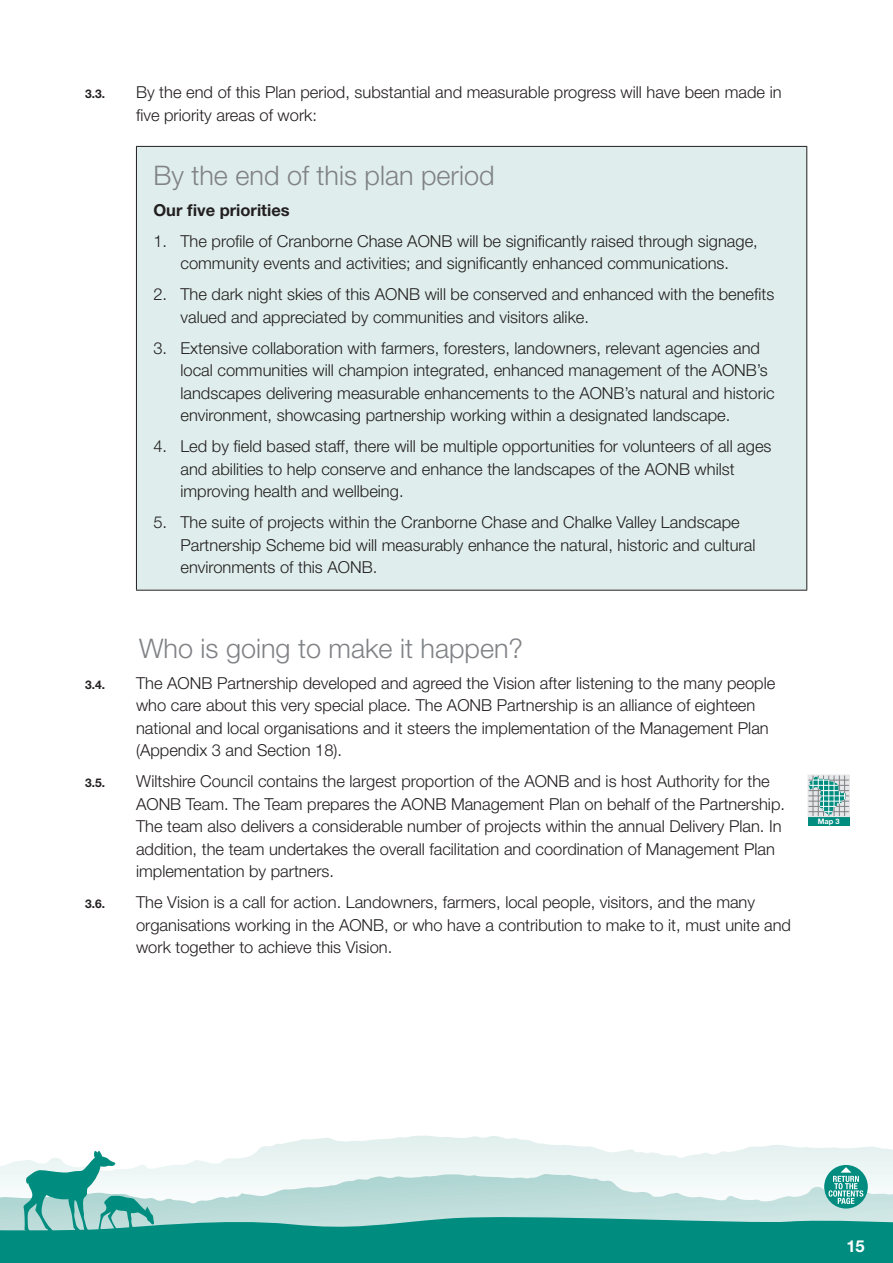
<style>
.page{position:relative;width:893px;height:1263px;background:#fff}
.page>*{position:absolute;margin:0;border:0;box-sizing:border-box;transform-origin:0 0}
.Sub_Heading{font:300 27px "Helvetica Neue LT";color:#808285}
.Text_indent{font:300 16.5px/22.5px "Helvetica Neue LT";color:#231f20}
.Body_Text{font:700 16.5px "Helvetica Neue LT";color:#231f20}
.t1{font:700 16.5px "Helvetica Neue LT";color:#fff}
.Text_indent-2{font:700 12px "Helvetica Neue LT";color:#231f20}
.Body_Text_no_indent{font:700 7.5px "Helvetica Neue LT";color:#fff}
</style>
<div class="page">
<div style="left:136px;top:146px;width:671px;height:444px;background:#dfeeec"></div>
<hr style="left:136px;top:146px;width:671px;height:1px;background:#231f20">
<hr style="left:136px;top:147px;width:1px;height:443px;background:#231f20">
<hr style="left:806px;top:147px;width:1px;height:443px;background:#231f20">
<hr style="left:136px;top:590px;width:671px;height:1px;background:#231f20">
<div style="left:808px;top:816px;width:41px;height:9px;background:#008c7f"></div>
<svg style="left:846px;top:777px;width:1px;height:38px"></svg>
<hr style="left:808px;top:811px;width:41px;height:1px;background:#808285">
<hr style="left:808px;top:796px;width:41px;height:1px;background:#808285">
<hr style="left:808px;top:785px;width:41px;height:1px;background:#808285">
<hr style="left:808px;top:801px;width:41px;height:1px;background:#808285">
<hr style="left:808px;top:780px;width:41px;height:1px;background:#808285">
<hr style="left:808px;top:806px;width:41px;height:1px;background:#808285">
<hr style="left:808px;top:790px;width:41px;height:1px;background:#808285">
<div style="left:808px;top:775px;width:41px;height:42px;border:1px solid #e6e7e9"></div>
<svg style="left:809px;top:777px;width:37px;height:38px"></svg>
<svg style="left:0;top:1135px;width:893px;height:128px"></svg>
<p class="Text_indent-2" style="left:85px;top:86px;width:22px">3.3.</p>
<p class="Text_indent" style="left:136px;top:81px;width:647px">By the end of this Plan period, substantial and measurable progress will have been made in five priority areas of work:</p>
<p class="Sub_Heading" style="left:153px;top:158px;width:343px">By the end of this plan period</p>
<p class="Body_Text" style="left:153px;top:199px;width:138px">Our five priorities</p>
<p class="Text_indent" style="left:153px;top:229px;width:606px;text-align:center">1. The profile of Cranborne Chase AONB will be significantly raised through signage, community events and activities; and significantly enhanced communications.</p>
<p class="Text_indent" style="left:180px;top:283px;width:595px;text-indent:-27px">2. The dark night skies of this AONB will be conserved and enhanced with the benefits valued and appreciated by communities and visitors alike.</p>
<p class="Text_indent" style="left:180px;top:336px;width:596px;text-indent:-27px">3. Extensive collaboration with farmers, foresters, landowners, relevant agencies and local communities will champion integrated, enhanced management of the AONB’s landscapes delivering measurable enhancements to the AONB’s natural and historic environment, showcasing partnership working within a designated landscape.</p>
<p class="Text_indent" style="left:180px;top:435px;width:593px;text-indent:-27px">4. Led by field based staff, there will be multiple opportunities for volunteers of all ages and abilities to help conserve and enhance the landscapes of the AONB whilst improving health and wellbeing.</p>
<p class="Text_indent" style="left:180px;top:511px;width:576px;text-indent:-27px">5. The suite of projects within the Cranborne Chase and Chalke Valley Landscape<br>Partnership Scheme bid will measurably enhance the natural, historic and cultural environments of this AONB.</p>
<p class="Sub_Heading" style="left:139px;top:631px;width:386px">Who is going to make it happen?</p>
<p class="Text_indent-2" style="left:85px;top:677px;width:22px">3.4.</p>
<p class="Text_indent" style="left:136px;top:671px;width:641px">The AONB Partnership developed and agreed the Vision after listening to the many people who care about this very special place. The AONB Partnership is an alliance of eighteen national and local organisations and it steers the implementation of the Management Plan (Appendix 3 and Section 18).</p>
<p class="Text_indent-2" style="left:85px;top:775px;width:22px">3.5.</p>
<p class="Text_indent" style="left:136px;top:770px;width:650px">Wiltshire Council contains the largest proportion of the AONB and is host Authority for the AONB Team. The Team prepares the AONB Management Plan on behalf of the Partnership.<br>The team also delivers a considerable number of projects within the annual Delivery Plan. In addition, the team undertakes the overall facilitation and coordination of Management Plan implementation by partners.</p>
<p class="Text_indent-2" style="left:85px;top:896px;width:22px">3.6.</p>
<p class="Text_indent" style="left:136px;top:891px;width:656px">The Vision is a call for action. Landowners, farmers, local people, visitors, and the many organisations working in the AONB, or who have a contribution to make to it, must unite and work together to achieve this Vision.</p>
<p class="Body_Text_no_indent" style="left:818px;top:816px;width:23px">Map 3</p>
<p class="t1" style="left:846px;top:1236px;width:20px">15</p>
</div>
